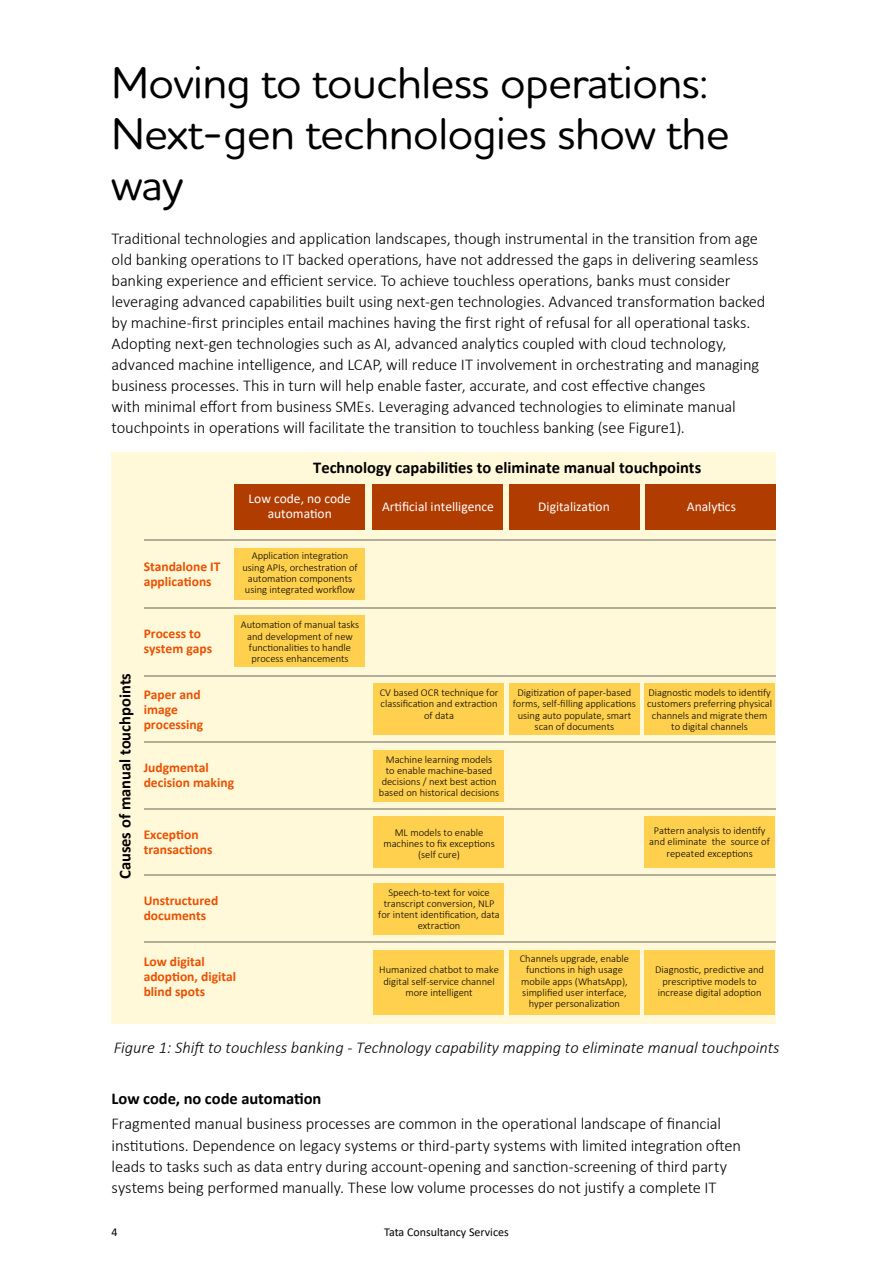
<style>
.page{position:relative;width:893px;height:1263px;background:#fff}
.page>*{position:absolute;margin:0;border:0;box-sizing:border-box;transform-origin:0 0}
.t1{font:500 45px/51px "Houschka Rounded";letter-spacing:-.01em;color:#000}
.t2{font:300 16.5px/21px "Calibri";letter-spacing:-.01em;color:#000}
.t3{font:700 16.5px "Calibri";color:#000}
.t4{font:italic 300 16.5px "Calibri";color:#000}
.t5{font:700 13.5px/15px "Calibri";color:#eb5000}
.t6{font:13.5px/15px "Calibri";color:#fff;text-align:center}
.t7{font:12px "Calibri";color:#000}
.t8{font:300 10.5px/11.2px "Calibri";color:#000;text-align:center}
</style>
<div class="page">
<div style="left:112px;top:452px;width:664px;height:571px;background:#fff8d9"></div>
<div style="left:235px;top:485px;width:130px;height:45px;background:#b03c00"></div>
<div style="left:235px;top:548px;width:130px;height:51px;background:#ffd04d"></div>
<div style="left:235px;top:616px;width:130px;height:51px;background:#ffd04d"></div>
<div style="left:374px;top:684px;width:130px;height:51px;background:#ffd04d"></div>
<div style="left:374px;top:750px;width:130px;height:51px;background:#ffd04d"></div>
<div style="left:374px;top:817px;width:130px;height:51px;background:#ffd04d"></div>
<div style="left:374px;top:883px;width:130px;height:51px;background:#ffd04d"></div>
<div style="left:374px;top:950px;width:130px;height:64px;background:#ffd04d"></div>
<div style="left:509px;top:684px;width:130px;height:51px;background:#ffd04d"></div>
<div style="left:509px;top:950px;width:130px;height:64px;background:#ffd04d"></div>
<div style="left:644px;top:684px;width:130px;height:51px;background:#ffd04d"></div>
<div style="left:644px;top:817px;width:130px;height:51px;background:#ffd04d"></div>
<div style="left:644px;top:950px;width:130px;height:64px;background:#ffd04d"></div>
<div style="left:373px;top:485px;width:130px;height:45px;background:#b03c00"></div>
<div style="left:509px;top:485px;width:130px;height:45px;background:#b03c00"></div>
<div style="left:645px;top:485px;width:131px;height:45px;background:#b03c00"></div>
<hr style="left:144px;top:539px;width:632px;height:1px;background:#000">
<hr style="left:144px;top:607px;width:632px;height:2px;background:#000">
<hr style="left:144px;top:675px;width:632px;height:2px;background:#000">
<hr style="left:144px;top:742px;width:632px;height:1px;background:#000">
<hr style="left:144px;top:808px;width:632px;height:2px;background:#000">
<hr style="left:144px;top:875px;width:632px;height:1px;background:#000">
<hr style="left:144px;top:941px;width:632px;height:2px;background:#000">
<h1 class="t1" style="left:112px;top:56px;width:619px">Moving to touchless operations:<br>Next-gen technologies show the way</h1>
<p class="t2" style="left:112px;top:227px;width:655px">Traditional technologies and application landscapes, though instrumental in the transition from age old banking operations to IT backed operations, have not addressed the gaps in delivering seamless banking experience and efficient service. To achieve touchless operations, banks must consider leveraging advanced capabilities built using next-gen technologies. Advanced transformation backed by machine-first principles entail machines having the first right of refusal for all operational tasks.<br>Adopting next-gen technologies such as AI, advanced analytics coupled with cloud technology, advanced machine intelligence, and LCAP, will reduce IT involvement in orchestrating and managing business processes. This in turn will help enable faster, accurate, and cost effective changes<br>with minimal effort from business SMEs. Leveraging advanced technologies to eliminate manual touchpoints in operations will facilitate the transition to touchless banking (see Figure1).</p>
<p class="t3" style="left:113px;top:879px;width:208px;rotate:-90deg">Causes of manual touchpoints</p>
<p class="t3" style="left:313px;top:456px;width:390px">Technology capabilities to eliminate manual touchpoints</p>
<p class="t6" style="left:249px;top:490px;width:104px">Low code, no code automation</p>
<p class="t8" style="left:242px;top:550px;width:117px">Application integration using APIs, orchestration of automation components using integrated workflow</p>
<p class="t8" style="left:241px;top:619px;width:120px">Automation of manual tasks and development of new functionalities to handle process enhancements</p>
<p class="t5" style="left:144px;top:558px;width:78px">Standalone IT applications</p>
<p class="t5" style="left:144px;top:626px;width:70px">Process to system gaps</p>
<p class="t5" style="left:144px;top:687px;width:61px">Paper and image processing</p>
<p class="t5" style="left:144px;top:760px;width:92px">Judgmental decision making</p>
<p class="t5" style="left:144px;top:826px;width:70px">Exception transactions</p>
<p class="t5" style="left:144px;top:893px;width:76px">Unstructured documents</p>
<p class="t5" style="left:144px;top:954px;width:94px">Low digital adoption, digital blind spots</p>
<p class="t6" style="left:382px;top:498px;width:113px">Artificial intelligence</p>
<p class="t6" style="left:538px;top:498px;width:73px">Digitalization</p>
<p class="t6" style="left:687px;top:498px;width:51px">Analytics</p>
<p class="t8" style="left:380px;top:687px;width:120px">CV based OCR technique for classification and extraction of data</p>
<p class="t8" style="left:379px;top:753px;width:122px">Machine learning models<br>to enable machine-based decisions / next best action based on historical decisions</p>
<p class="t8" style="left:383px;top:826px;width:113px">ML models to enable machines to fix exceptions (self cure)</p>
<p class="t8" style="left:378px;top:886px;width:123px">Speech-to-text for voice transcript conversion, NLP for intent identification, data extraction</p>
<p class="t8" style="left:379px;top:964px;width:121px">Humanized chatbot to make digital self-service channel more intelligent</p>
<p class="t8" style="left:513px;top:687px;width:125px">Digitization of paper-based forms, self-filling applications using auto populate, smart scan of documents</p>
<p class="t8" style="left:647px;top:687px;width:127px">Diagnostic models to identify customers preferring physical channels and migrate them to digital channels</p>
<p class="t8" style="left:649px;top:825px;width:122px">Pattern analysis to identify and eliminate the source of repeated exceptions</p>
<p class="t8" style="left:520px;top:953px;width:111px">Channels upgrade, enable functions in high usage mobile apps (WhatsApp), simplified user interface, hyper personalization</p>
<p class="t8" style="left:655px;top:964px;width:110px">Diagnostic, predictive and prescriptive models to increase digital adoption</p>
<p class="t4" style="left:114px;top:1037px;width:667px">Figure 1: Shift to touchless banking - Technology capability mapping to eliminate manual touchpoints</p>
<p class="t3" style="left:112px;top:1087px;width:211px">Low code, no code automation</p>
<p class="t2" style="left:112px;top:1113px;width:631px">Fragmented manual business processes are common in the operational landscape of financial institutions. Dependence on legacy systems or third-party systems with limited integration often leads to tasks such as data entry during account-opening and sanction-screening of third party systems being performed manually. These low volume processes do not justify a complete IT</p>
<p class="t7" style="left:112px;top:1223px;width:8px">4</p>
<p class="t7" style="left:384px;top:1223px;width:126px">Tata Consultancy Services</p>
</div>
